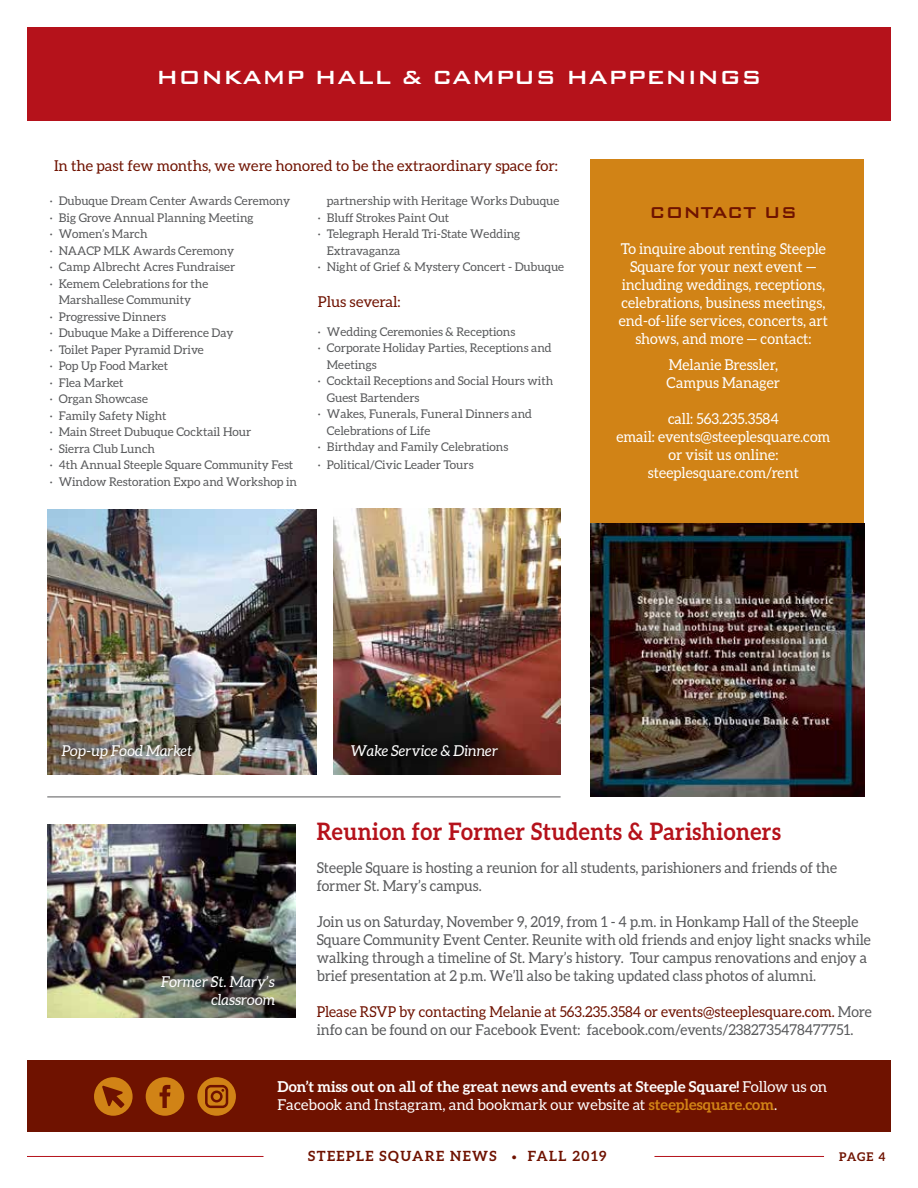
<style>
.page{position:relative;width:918px;height:1188px;background:#fff}
.page>*{position:absolute;margin:0;border:0;box-sizing:border-box;transform-origin:0 0}
.t1{font:500 25.5px "Bank Gothic BT";color:#fff}
.t2{font:700 24px "Aleo";letter-spacing:.02em;color:#b5121b;scale:.92 1}
.t3{font:500 21px "Bank Gothic BT";color:#6f1200;scale:.96 1}
.t4{font:15px/18px "Aleo";color:#58595b;scale:.95 1}
.t5{font:15px/18px "Aleo";color:#fff;text-align:center;scale:.96 1}
.t6{font:700 15px/18px "Aleo";color:#fff}
.t7{font:15px "Aleo";color:#6f1200}
.t8{font:italic 15px/18px "Aleo";color:#fff;text-align:right}
.t9{font:700 14.1px "Aleo";letter-spacing:.1em;color:#6f1200}
.t10{font:12px "Aleo";color:#58595b}
.t11{font:700 12px "Aleo";color:#6f1200}
.s1{color:#6f1200}
.s2{font-weight:400}
.s3{color:#d18316}
.s4{font-size:8.85px}
</style>
<div class="page">
<div style="left:27px;top:1061px;width:864px;height:71px;background:#6f1200"></div>
<svg style="left:94px;top:1077px;width:39px;height:39px"></svg>
<svg style="left:197px;top:1077px;width:39px;height:39px"></svg>
<svg style="left:146px;top:1077px;width:38px;height:39px"></svg>
<div style="left:27px;top:27px;width:864px;height:94px;background:#b5121b"></div>
<hr style="left:27px;top:1156px;width:237px;height:1px;background:#b5121b">
<div style="left:591px;top:159px;width:273px;height:364px;background:#d18316"></div>
<img style="left:591px;top:523px;width:273px;height:274px">
<img style="left:47px;top:824px;width:248px;height:194px">
<hr style="left:47px;top:797px;width:514px;height:1px;background:#58595b">
<img style="left:47px;top:510px;width:270px;height:264px">
<img style="left:333px;top:508px;width:228px;height:266px">
<img style="left:53px;top:736px;width:147px;height:32px">
<svg style="left:343px;top:736px;width:164px;height:30px;background:#1d100e"></svg>
<hr style="left:654px;top:1156px;width:170px;height:1px;background:#b5121b">
<h1 class="t1" style="left:156px;top:63px;width:607px">HONKAMP HALL &amp; CAMPUS HAPPENINGS</h1>
<p class="t7" style="left:54px;top:157px;width:506px">In the past few months, we were honored to be the extraordinary space for:</p>
<p class="t10" style="left:50px;top:194px;width:242px">· Dubuque Dream Center Awards Ceremony</p>
<p class="t10" style="left:50px;top:211px;width:205px">· Big Grove Annual Planning Meeting</p>
<p class="t10" style="left:50px;top:227px;width:99px">· Women’s March</p>
<p class="t10" style="left:50px;top:244px;width:186px">· NAACP MLK Awards Ceremony</p>
<p class="t10" style="left:50px;top:260px;width:187px">· Camp Albrecht Acres Fundraiser</p>
<p class="t10" style="left:50px;top:277px;width:160px">· Kemem Celebrations for the</p>
<p class="t10" style="left:59px;top:293px;width:134px">Marshallese Community</p>
<p class="t10" style="left:50px;top:310px;width:118px">· Progressive Dinners</p>
<p class="t10" style="left:50px;top:326px;width:185px">· Dubuque Make a Difference Day</p>
<p class="t10" style="left:50px;top:343px;width:156px">· Toilet Paper Pyramid Drive</p>
<p class="t10" style="left:50px;top:359px;width:120px">· Pop Up Food Market</p>
<p class="t10" style="left:50px;top:376px;width:75px">· Flea Market</p>
<p class="t10" style="left:50px;top:392px;width:100px">· Organ Showcase</p>
<p class="t10" style="left:50px;top:409px;width:118px">· Family Safety Night</p>
<p class="t10" style="left:50px;top:425px;width:203px">· Main Street Dubuque Cocktail Hour</p>
<p class="t10" style="left:50px;top:442px;width:107px">· Sierra Club Lunch</p>
<p class="t10" style="left:50px;top:458px;width:245px">· 4th Annual Steeple Square Community Fest</p>
<p class="t10" style="left:50px;top:475px;width:249px">· Window Restoration Expo and Workshop in</p>
<p class="t10" style="left:327px;top:194px;width:234px">partnership with Heritage Works Dubuque</p>
<p class="t10" style="left:318px;top:211px;width:133px">· Bluff Strokes Paint Out</p>
<p class="t10" style="left:318px;top:227px;width:204px">· Telegraph Herald Tri-State Wedding</p>
<p class="t10" style="left:327px;top:244px;width:75px">Extravaganza</p>
<p class="t10" style="left:318px;top:260px;width:248px">· Night of Grief &amp; Mystery Concert - Dubuque</p>
<p class="t7" style="left:318px;top:293px;width:84px">Plus several:</p>
<p class="t10" style="left:318px;top:325px;width:199px">· Wedding Ceremonies &amp; Receptions</p>
<p class="t10" style="left:318px;top:341px;width:235px">· Corporate Holiday Parties, Receptions and</p>
<p class="t10" style="left:327px;top:358px;width:51px">Meetings</p>
<p class="t10" style="left:318px;top:374px;width:237px">· Cocktail Receptions and Social Hours with</p>
<p class="t10" style="left:327px;top:391px;width:94px">Guest Bartenders</p>
<p class="t10" style="left:318px;top:407px;width:216px">· Wakes, Funerals, Funeral Dinners and</p>
<p class="t10" style="left:327px;top:424px;width:105px">Celebrations of Life</p>
<p class="t10" style="left:318px;top:440px;width:192px">· Birthday and Family Celebrations</p>
<p class="t10" style="left:318px;top:458px;width:157px">· Political/Civic Leader Tours</p>
<h3 class="t3" style="left:650px;top:202px;width:155px">CONTACT US</h3>
<p class="t5" style="left:619px;top:240px;width:219px">To inquire about renting Steeple<br>Square for your next event — including weddings, receptions, celebrations, business meetings, end-of-life services, concerts, art shows, and more — contact:</p>
<p class="t5" style="left:667px;top:355px;width:120px;text-align:left">Melanie Bressler,<br>Campus Manager</p>
<p class="t5" style="left:616px;top:409px;width:225px">call: 563.235.3584<br>email: events@steeplesquare.com or visit us online: steeplesquare.com/rent</p>
<p class="t8" style="left:62px;top:742px;width:132px">Pop-up Food Market</p>
<p class="t8" style="left:351px;top:742px;width:148px">Wake Service &amp; Dinner</p>
<p class="t8" style="left:161px;top:972px;width:115px">Former St. Mary’s classroom</p>
<h2 class="t2" style="left:317px;top:817px;width:506px">Reunion for Former Students &amp; Parishioners</h2>
<p class="t4" style="left:317px;top:859px;width:549px">Steeple Square is hosting a reunion for all students, parishioners and friends of the former St. Mary’s campus.</p>
<p class="t4" style="left:317px;top:913px;width:585px">Join us on Saturday, November 9, 2019, from 1 - 4 p.m. in Honkamp Hall of the Steeple Square Community Event Center. Reunite with old friends and enjoy light snacks while walking through a timeline of St. Mary’s history. Tour campus renovations and enjoy a brief presentation at 2 p.m. We’ll also be taking updated class photos of alumni.</p>
<p class="t4" style="left:317px;top:1003px;width:586px"><span class="s1">Please RSVP by contacting Melanie at 563.235.3584 or events@steeplesquare.com.</span> More info can be found on our Facebook Event: facebook.com/events/2382735478477751.</p>
<p class="t6" style="left:278px;top:1077px;width:551px">Don’t miss out on all of the great news and events at Steeple Square! <span class="s2">Follow us on<br>Facebook and Instagram, and bookmark our website at</span> <span class="s3">steeplesquare.com</span><span class="s2">.</span></p>
<p class="t9" style="left:308px;top:1148px;width:300px">STEEPLE SQUARE NEWS <span class="s4">•</span> FALL 2019</p>
<p class="t11" style="left:839px;top:1150px;width:48px">PAGE 4</p>
</div>
